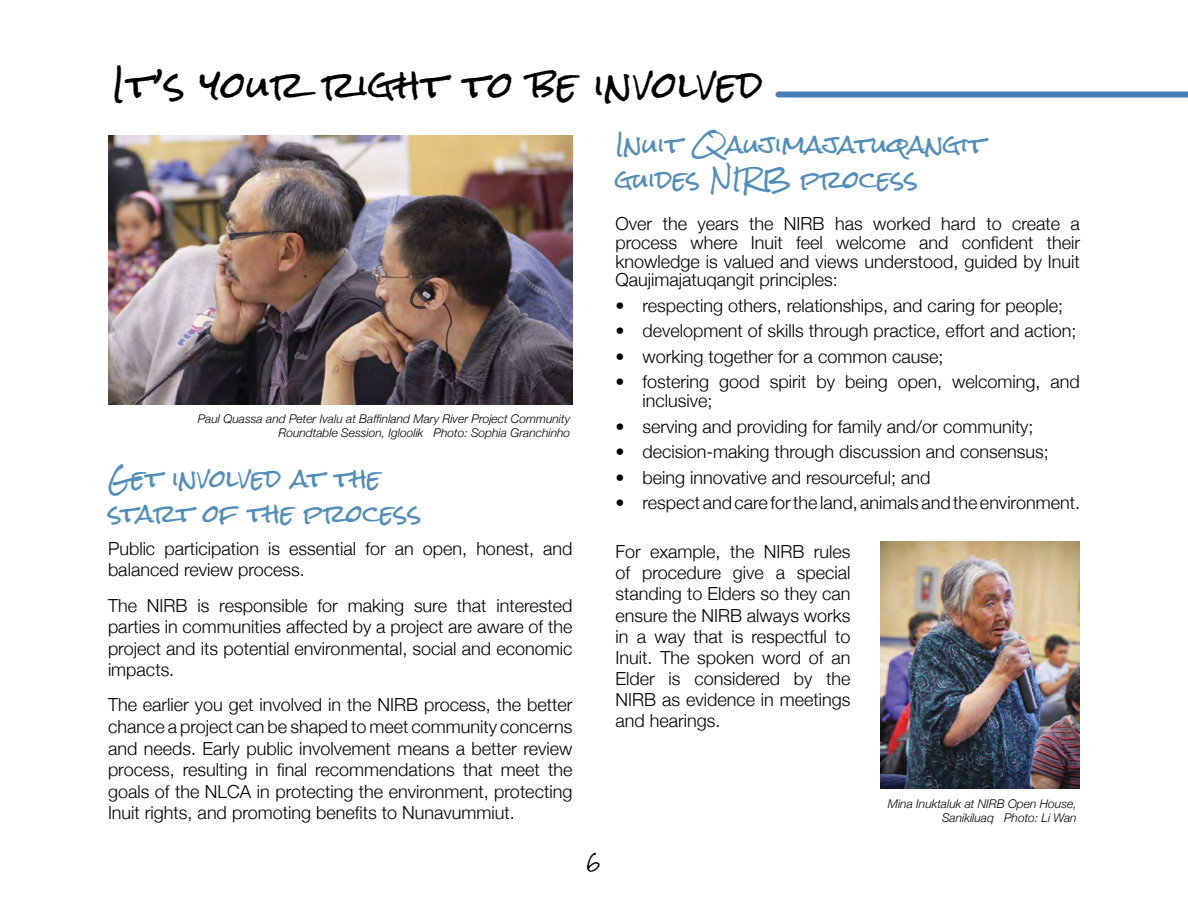
<style>
.page{position:relative;width:1188px;height:918px;background:#fff}
.page>*{position:absolute;margin:0;border:0;box-sizing:border-box;transform-origin:0 0}
.t1{font:36px "Rock Salt";letter-spacing:.02em;color:#000}
.t2{font:24px/34.5px "Rock Salt";color:#508ebc}
.t3{font:300 18px/21.6px "Helvetica Neue";color:#000;text-align:justify}
.t4{font:15px "Rock Salt";color:#000}
.t5{font:italic 300 12px/14.4px "Helvetica Neue";color:#000;text-align:right}
</style>
<div class="page">
<img style="left:108px;top:135px;width:464px;height:270px">
<img style="left:880px;top:541px;width:200px;height:248px">
<div style="left:778px;top:91px;width:410px;height:6px;background:#497cb6"></div>
<h1 class="t1" style="left:112px;top:66px;width:653px">It’s your right to be involved</h1>
<p class="t5" style="left:198px;top:411px;width:374px">Paul Quassa and Peter Ivalu at Baffinland Mary River Project Community<br>Roundtable Session, Igloolik Photo: Sophia Granchinho</p>
<h2 class="t2" style="left:108px;top:463px;width:315px">Get involved at the start of the process</h2>
<p class="t3" style="left:108px;top:537px;width:466px">Public participation is essential for an open, honest, and balanced review process.</p>
<p class="t3" style="left:108px;top:593px;width:466px">The NIRB is responsible for making sure that interested parties in communities affected by a project are aware of the project and its potential environmental, social and economic impacts.</p>
<p class="t3" style="left:108px;top:693px;width:466px">The earlier you get involved in the NIRB process, the better chance a project can be shaped to meet community concerns and needs. Early public involvement means a better review process, resulting in final recommendations that meet the goals of the NLCA in protecting the environment, protecting Inuit rights, and promoting benefits to Nunavummiut.</p>
<p class="t4" style="left:587px;top:854px;width:15px">6</p>
<h2 class="t2" style="left:616px;top:129px;width:371px">Inuit Qaujimajatuqangit guides NIRB process</h2>
<p class="t3" style="left:616px;top:213px;width:466px;line-height:18.8px">Over the years the NIRB has worked hard to create a process where Inuit feel welcome and confident their knowledge is valued and views understood, guided by Inuit Qaujimajatuqangit principles:</p>
<p class="t3" style="left:616px;top:294px;width:449px">• respecting others, relationships, and caring for people;</p>
<p class="t3" style="left:616px;top:319px;width:462px">• development of skills through practice, effort and action;</p>
<p class="t3" style="left:616px;top:345px;width:329px">• working together for a common cause;</p>
<p class="t3" style="left:643px;top:372px;width:439px;line-height:18.8px;text-indent:-27px">• fostering good spirit by being open, welcoming, and inclusive;</p>
<p class="t3" style="left:616px;top:414px;width:420px">• serving and providing for family and/or community;</p>
<p class="t3" style="left:616px;top:440px;width:435px">• decision-making through discussion and consensus;</p>
<p class="t3" style="left:616px;top:465px;width:316px">• being innovative and resourceful; and</p>
<p class="t3" style="left:616px;top:491px;width:466px">• respect and care for the land, animals and the environment.</p>
<p class="t3" style="left:616px;top:541px;width:236px;line-height:21px">For example, the NIRB rules of procedure give a special standing to Elders so they can ensure the NIRB always works in a way that is respectful to Inuit. The spoken word of an Elder is considered by the NIRB as evidence in meetings and hearings.</p>
<p class="t5" style="left:888px;top:796px;width:190px">Mina Inuktaluk at NIRB Open House,<br>Sanikiluaq Photo: Li Wan</p>
</div>
